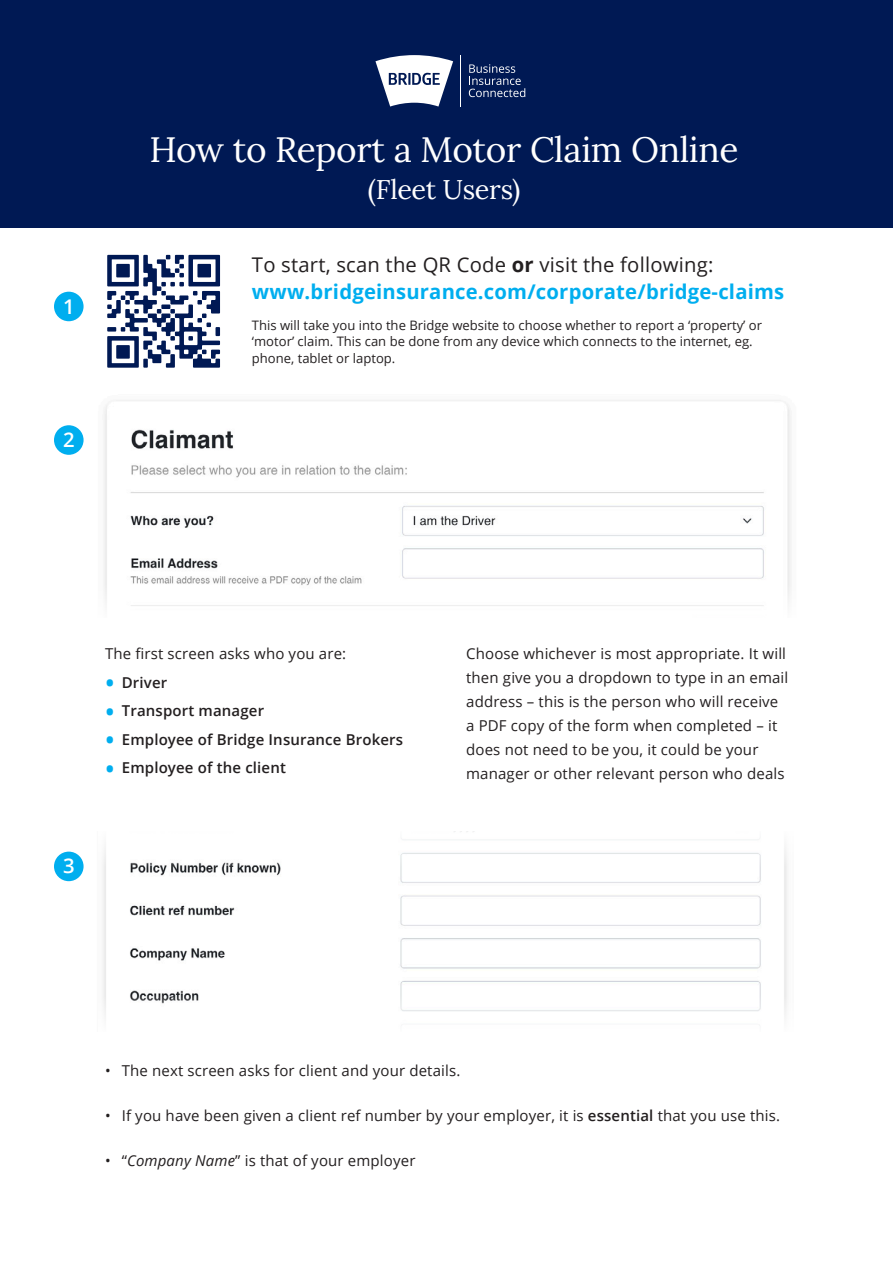
<style>
.page{position:relative;width:893px;height:1263px;background:#fff}
.page>*{position:absolute;margin:0;border:0;box-sizing:border-box;transform-origin:0 0}
.Main_headers{font:35.25px "Lora";letter-spacing:-.01em;color:#fff}
.Main_headers-2{font:27px "Lora";letter-spacing:-.01em;color:#fff}
.Body_Regular{font:700 20.25px/27px "Open Sans";letter-spacing:.01em;color:#00aeef}
.Body_Regular-2{font:600 20.25px "Open Sans";color:#fff}
.Body_Regular-3{font:15px/24px "Open Sans";letter-spacing:.01em;color:#231f20}
.Body_Regular-4{font:600 15px "Open Sans";letter-spacing:.01em;color:#231f20}
.Body_Regular-5{font:13.05px/16.5px "Open Sans";color:#231f20}
.s1{font-weight:400;color:#231f20}
.s2{color:#231f20}
.s3{font-size:25.5px;color:#00aeef}
.s4{font-weight:600}
.s5{font-style:italic}
</style>
<div class="page">
<svg style="left:107px;top:255px;width:113px;height:113px"></svg>
<img style="left:103px;top:867px;width:684px;height:127px">
<div style="left:0;top:0;width:893px;height:227px;background:#001954"></div>
<svg style="left:469px;top:64px;width:56px;height:33px"></svg>
<hr style="left:460px;top:55px;width:1px;height:52px;background:#fff">
<svg style="left:375px;top:55px;width:78px;height:52px"></svg>
<img style="left:104px;top:400px;width:687px;height:183px">
<div style="left:54px;top:425px;width:30px;height:30px;background:#00aeef;border-radius:50%"></div>
<div style="left:54px;top:852px;width:30px;height:29px;background:#00aeef;border-radius:50%"></div>
<div style="left:54px;top:292px;width:30px;height:29px;background:#00aeef;border-radius:50%"></div>
<p class="Body_Regular-2" style="left:63px;top:292px;width:13px">1</p>
<p class="Body_Regular-2" style="left:63px;top:426px;width:13px">2</p>
<p class="Main_headers" style="left:150px;top:122px;width:590px">How to Report a Motor Claim Online</p>
<p class="Main_headers-2" style="left:368px;top:169px;width:154px">(Fleet Users)</p>
<p class="Body_Regular" style="left:252px;top:250px;width:534px"><span class="s1">To start, scan the QR Code</span> <span class="s2">or</span> <span class="s1">visit the following: </span>www.bridgeinsurance.com/corporate/bridge-claims</p>
<p class="Body_Regular-5" style="left:252px;top:317px;width:512px">This will take you into the Bridge website to choose whether to report a ‘property’ or ‘motor’ claim. This can be done from any device which connects to the internet, eg. phone, tablet or laptop.</p>
<p class="Body_Regular-3" style="left:105px;top:641px;width:243px">The first screen asks who you are:</p>
<p class="Body_Regular-4" style="left:105px;top:672px;width:64px"><span class="s3">•</span> Driver</p>
<p class="Body_Regular-4" style="left:105px;top:700px;width:161px"><span class="s3">•</span> Transport manager</p>
<p class="Body_Regular-4" style="left:105px;top:729px;width:299px"><span class="s3">•</span> Employee of Bridge Insurance Brokers</p>
<p class="Body_Regular-4" style="left:105px;top:757px;width:182px"><span class="s3">•</span> Employee of the client</p>
<p class="Body_Regular-2" style="left:63px;top:852px;width:13px">3</p>
<p class="Body_Regular-3" style="left:466px;top:641px;width:324px">Choose whichever is most appropriate. It will then give you a dropdown to type in an email address – this is the person who will receive a PDF copy of the form when completed – it does not need to be you, it could be your manager or other relevant person who deals</p>
<p class="Body_Regular-3" style="left:105px;top:1058px;width:357px">• The next screen asks for client and your details.</p>
<p class="Body_Regular-3" style="left:105px;top:1103px;width:676px">• If you have been given a client ref number by your employer, it is <span class="s4">essential</span> that you use this.</p>
<p class="Body_Regular-3" style="left:105px;top:1148px;width:312px">• “<span class="s5">Company Name</span>” is that of your employer</p>
</div>
